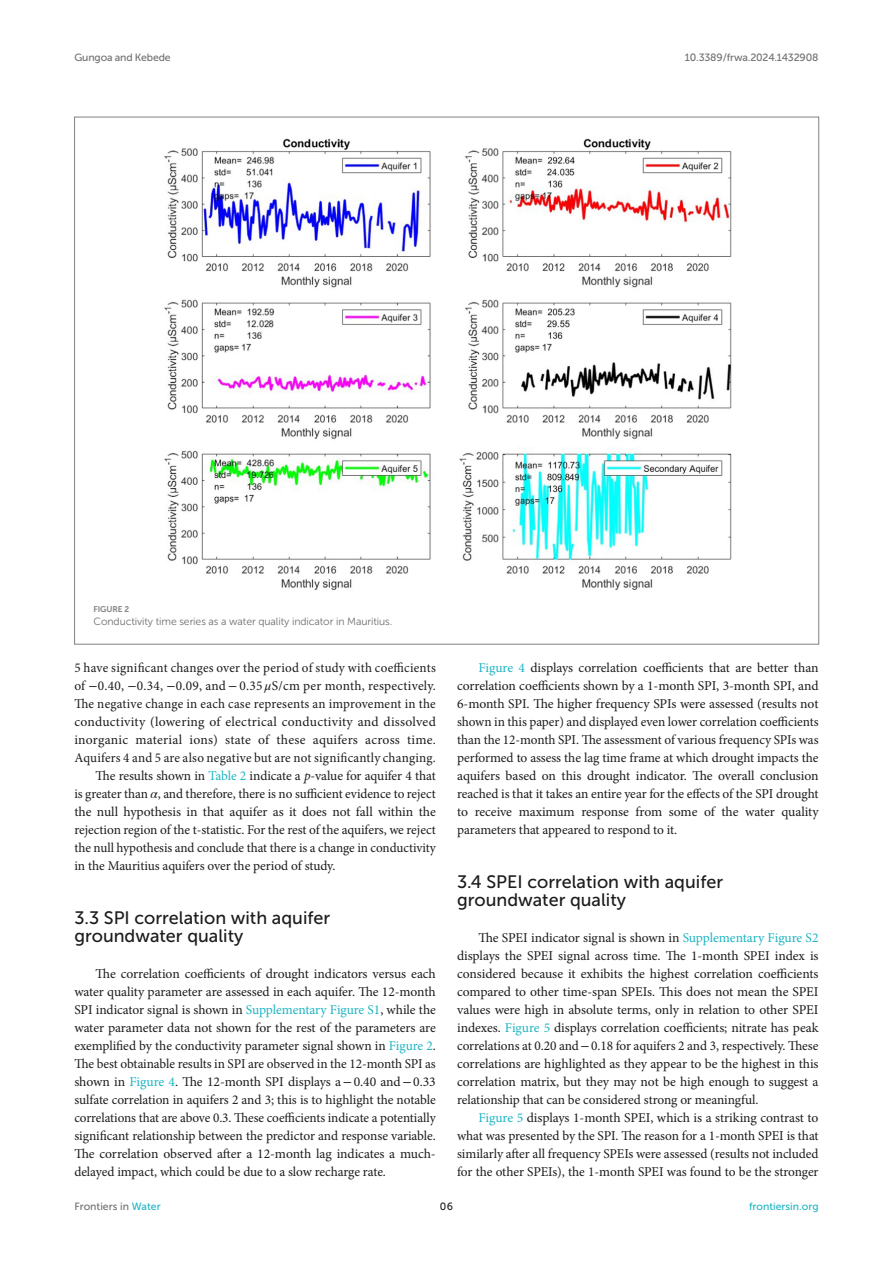
<style>
.page{position:relative;width:893px;height:1263px;background:#fff}
.page>*{position:absolute;margin:0;border:0;box-sizing:border-box;transform-origin:0 0}
.HEAD_2{font:18px/18px "Museo Sans 500";color:#1b1c1b}
.TEXT{font:13.5px/18px "Minion Pro";letter-spacing:-.005em;color:#1b1c1b;text-align:justify}
.TEXT_FLUSH{font:13.5px/18px "Minion Pro";letter-spacing:-.005em;color:#1b1c1b;text-align:justify}
.FIG_LEG{font:10.5px "Museo Sans 300";letter-spacing:-.01em;color:#706f70}
.t1{font:10.5px "Museo Sans 500";letter-spacing:-.015em;color:#706f70}
.t2{font:10.5px "Museo Sans 500";color:#1db5c3}
.t3{font:10.5px "Museo Sans 500";color:#1b1c1b}
.FIG_HD{font:8.25px "Museo Sans 700";letter-spacing:-.01em;color:#7e7f7f}
.s1{font-family:"STIX General"}
.s2{font-family:"STIX General";font-style:italic}
.s3{color:#1db5c3}
.s4{font-style:italic}
</style>
<div class="page">
<img style="left:164px;top:138px;width:568px;height:452px">
<p class="t1" style="left:74px;top:51px;width:98px">Gungoa and Kebede</p>
<p class="t1" style="left:685px;top:51px;width:135px">10.3389/frwa.2024.1432908</p>
<p class="FIG_HD" style="left:94px;top:604px;width:37px">FIGURE 2</p>
<p class="FIG_LEG" style="left:94px;top:616px;width:300px">Conductivity time series as a water quality indicator in Mauritius.</p>
<p class="TEXT" style="left:74px;top:659px;width:363px">5 have significant changes over the period of study with coefficients of <span class="s1">−</span>0.40, <span class="s1">−</span>0.34, <span class="s1">−</span>0.09, and<span class="s1">−</span>0.35 <span class="s2">μ</span>S/cm per month, respectively.<br>The negative change in each case represents an improvement in the conductivity (lowering of electrical conductivity and dissolved inorganic material ions) state of these aquifers across time.<br>Aquifers 4 and 5 are also negative but are not significantly changing.</p>
<p class="TEXT" style="left:74px;top:767px;width:363px;text-indent:21px">The results shown in <span class="s3">Table 2</span> indicate a <span class="s4">p</span>-value for aquifer 4 that is greater than <span class="s2">α</span>, and therefore, there is no sufficient evidence to reject the null hypothesis in that aquifer as it does not fall within the rejection region of the t-statistic. For the rest of the aquifers, we reject the null hypothesis and conclude that there is a change in conductivity in the Mauritius aquifers over the period of study.</p>
<p class="HEAD_2" style="left:74px;top:909px;width:257px">3.3 SPI correlation with aquifer groundwater quality</p>
<p class="TEXT_FLUSH" style="left:74px;top:965px;width:363px;text-indent:21px">The correlation coefficients of drought indicators versus each water quality parameter are assessed in each aquifer. The 12-month SPI indicator signal is shown in <span class="s3">Supplementary Figure S1</span>, while the water parameter data not shown for the rest of the parameters are exemplified by the conductivity parameter signal shown in <span class="s3">Figure 2</span>.<br>The best obtainable results in SPI are observed in the 12-month SPI as shown in <span class="s3">Figure 4</span>. The 12-month SPI displays a<span class="s1">−</span>0.40 and<span class="s1">−</span>0.33 sulfate correlation in aquifers 2 and 3; this is to highlight the notable correlations that are above 0.3. These coefficients indicate a potentially significant relationship between the predictor and response variable.<br>The correlation observed after a 12-month lag indicates a much&shy;delayed impact, which could be due to a slow recharge rate.</p>
<p class="TEXT" style="left:457px;top:659px;width:363px;text-indent:21px"><span class="s3">Figure 4</span> displays correlation coefficients that are better than correlation coefficients shown by a 1-month SPI, 3-month SPI, and 6-month SPI. The higher frequency SPIs were assessed (results not shown in this paper) and displayed even lower correlation coefficients than the 12-month SPI. The assessment of various frequency SPIs was performed to assess the lag time frame at which drought impacts the aquifers based on this drought indicator. The overall conclusion reached is that it takes an entire year for the effects of the SPI drought to receive maximum response from some of the water quality parameters that appeared to respond to it.</p>
<p class="HEAD_2" style="left:457px;top:873px;width:268px">3.4 SPEI correlation with aquifer groundwater quality</p>
<p class="TEXT_FLUSH" style="left:457px;top:929px;width:363px;text-indent:21px">The SPEI indicator signal is shown in <span class="s3">Supplementary Figure S2 </span>displays the SPEI signal across time. The 1-month SPEI index is considered because it exhibits the highest correlation coefficients compared to other time-span SPEIs. This does not mean the SPEI values were high in absolute terms, only in relation to other SPEI indexes. <span class="s3">Figure 5</span> displays correlation coefficients; nitrate has peak correlations at 0.20 and<span class="s1">−</span>0.18 for aquifers 2 and 3, respectively. These correlations are highlighted as they appear to be the highest in this correlation matrix, but they may not be high enough to suggest a relationship that can be considered strong or meaningful.</p>
<p class="TEXT" style="left:457px;top:1109px;width:363px;text-indent:21px"><span class="s3">Figure 5</span> displays 1-month SPEI, which is a striking contrast to what was presented by the SPI. The reason for a 1-month SPEI is that similarly after all frequency SPEIs were assessed (results not included for the other SPEIs), the 1-month SPEI was found to be the stronger</p>
<p class="t1" style="left:74px;top:1200px;width:88px">Frontiers in <span class="s3">Water</span></p>
<p class="t3" style="left:440px;top:1200px;width:15px">06</p>
<p class="t2" style="left:749px;top:1200px;width:71px">frontiersin.org</p>
</div>
